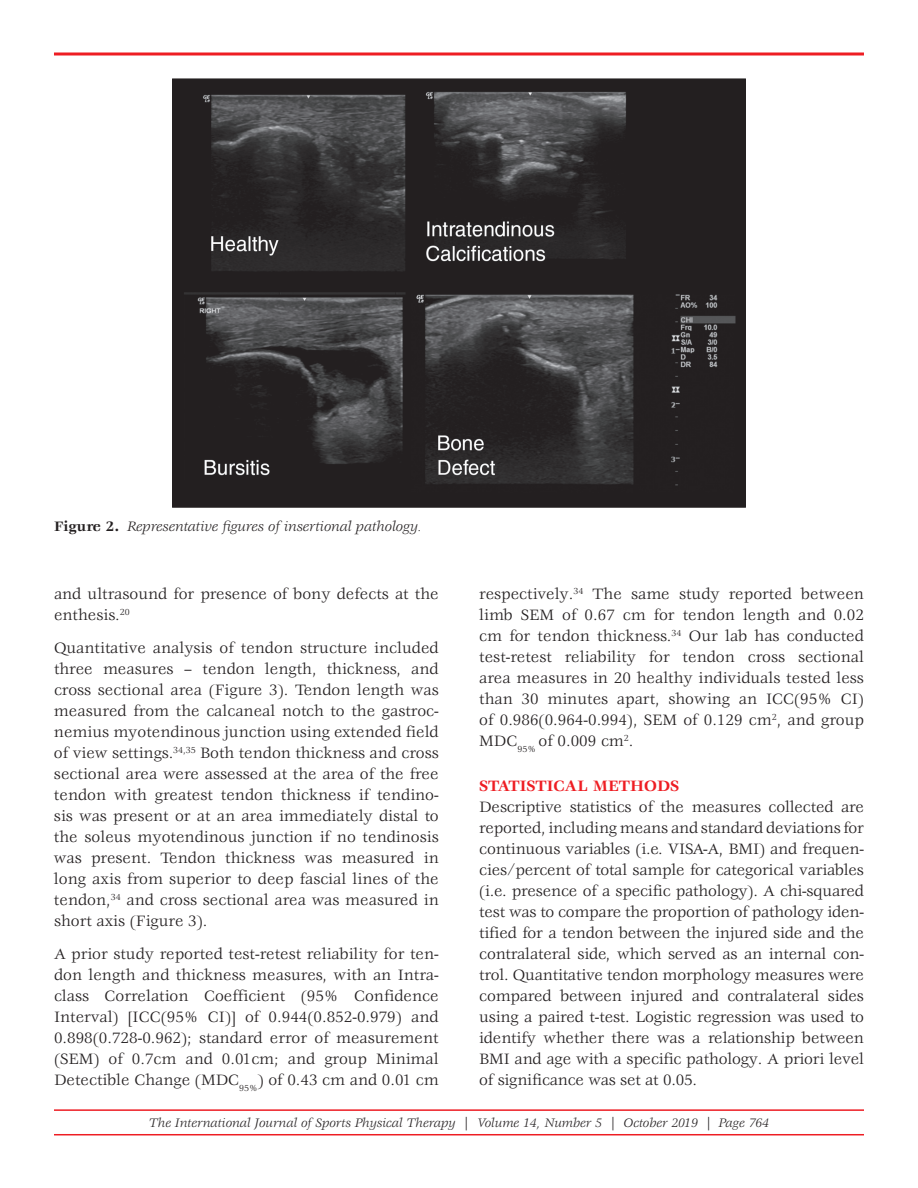
<style>
.page{position:relative;width:918px;height:1188px;background:#fff}
.page>*{position:absolute;margin:0;border:0;box-sizing:border-box;transform-origin:0 0}
.t1{font:16.5px/21px "Veljovic Std";color:#231f20;text-align:justify}
.t2{font:700 16.5px "Veljovic Std";color:#ee1d23}
.t3{font:italic 15px "Veljovic Std";color:#231f20}
.t4{font:italic 13.5px "Veljovic Std";color:#231f20}
.s1{font-weight:700;font-style:normal}
</style>
<div class="page">
<hr style="left:54px;top:1109px;width:810px;height:2px;background:#ee1d23">
<hr style="left:54px;top:1134px;width:810px;height:1px;background:#ee1d23">
<svg style="left:54px;top:52px;width:810px;height:4px;background:#f25559"></svg>
<img style="left:175px;top:81px;width:568px;height:424px">
<div style="left:172px;top:78px;width:574px;height:430px;border:2px solid #231f20"></div>
<p class="t3" style="left:54px;top:520px;width:370px"><span class="s1">Figure 2.</span> Representative figures of insertional pathology.</p>
<p class="t1" style="left:54px;top:584px;width:386px">and ultrasound for presence of bony defects at the enthesis.<sup>20</sup></p>
<p class="t1" style="left:54px;top:638px;width:386px">Quantitative analysis of tendon structure included three measures – tendon length, thickness, and cross sectional area (Figure 3). Tendon length was measured from the calcaneal notch to the gastroc&shy;nemius myotendinous junction using extended field of view settings.<sup>34,35</sup> Both tendon thickness and cross sectional area were assessed at the area of the free tendon with greatest tendon thickness if tendino&shy;sis was present or at an area immediately distal to the soleus myotendinous junction if no tendinosis was present. Tendon thickness was measured in long axis from superior to deep fascial lines of the tendon,<sup>34</sup> and cross sectional area was measured in short axis (Figure 3).</p>
<p class="t1" style="left:54px;top:944px;width:386px">A prior study reported test-retest reliability for ten&shy;don length and thickness measures, with an Intra&shy;class Correlation Coefficient (95% Confidence Interval) [ICC(95% CI)] of 0.944(0.852-0.979) and 0.898(0.728-0.962); standard error of measurement (SEM) of 0.7cm and 0.01cm; and group Minimal Detectible Change (MDC<sub>95%</sub>) of 0.43 cm and 0.01 cm</p>
<p class="t1" style="left:479px;top:584px;width:386px">respectively.<sup>34</sup> The same study reported between limb SEM of 0.67 cm for tendon length and 0.02 cm for tendon thickness.<sup>34</sup> Our lab has conducted test-retest reliability for tendon cross sectional area measures in 20 healthy individuals tested less than 30 minutes apart, showing an ICC(95% CI) of 0.986(0.964-0.994), SEM of 0.129 cm<sup>2</sup>, and group MDC<sub>95%</sub> of 0.009 cm<sup>2</sup>.</p>
<p class="t2" style="left:479px;top:779px;width:201px">STATISTICAL METHODS</p>
<p class="t1" style="left:479px;top:797px;width:386px">Descriptive statistics of the measures collected are reported, including means and standard deviations for continuous variables (i.e. VISA-A, BMI) and frequen&shy;cies/percent of total sample for categorical variables (i.e. presence of a specific pathology). A chi-squared test was to compare the proportion of pathology iden&shy;tified for a tendon between the injured side and the contralateral side, which served as an internal con&shy;trol. Quantitative tendon morphology measures were compared between injured and contralateral sides using a paired t-test. Logistic regression was used to identify whether there was a relationship between BMI and age with a specific pathology. A priori level of significance was set at 0.05.</p>
<p class="t4" style="left:149px;top:1117px;width:622px">The International Journal of Sports Physical Therapy | Volume 14, Number 5 | October 2019 | Page 764</p>
</div>
